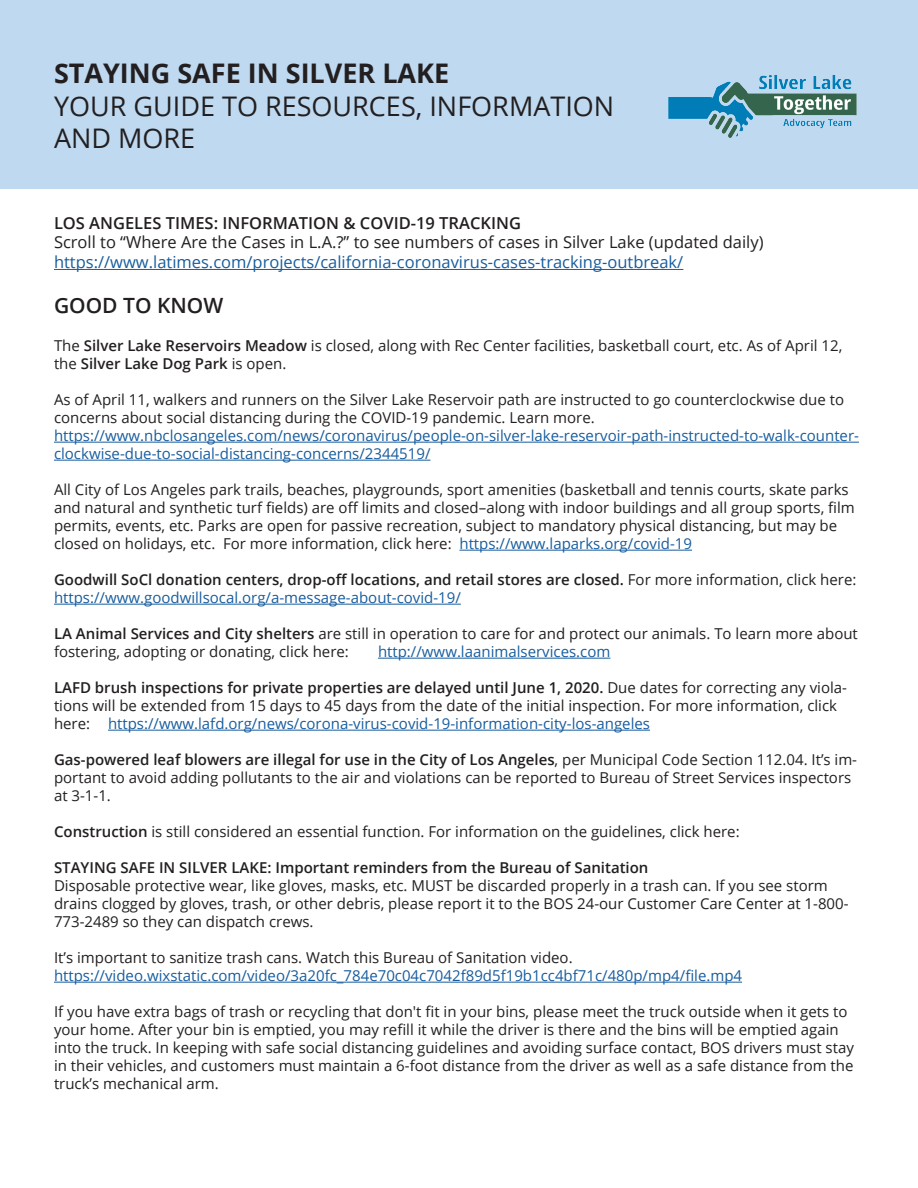
<style>
.page{position:relative;width:918px;height:1188px;background:#fff}
.page>*{position:absolute;margin:0;border:0;box-sizing:border-box;transform-origin:0 0}
.t1{font:27px/32.4px "Open Sans";color:#231f20}
.t2{font:700 27px "Open Sans";color:#231f20}
.t3{font:600 21px "Open Sans";color:#231f20}
.t4{font:16.5px "Open Sans";color:#175d9e}
.t5{font:16.5px "Open Sans";color:#231f20}
.t6{font:600 16.5px "Open Sans";color:#231f20}
.t7{font:15px/18px "Open Sans";color:#231f20}
.t8{font:15px/18px "Open Sans";color:#175d9e}
.t9{font:600 15px "Open Sans";color:#231f20}
.s1{font-weight:600}
.s2{color:#175d9e}
.s3{font-weight:400}
</style>
<div class="page">
<hr style="left:54px;top:269px;width:629px;height:1px;background:#175d9e">
<hr style="left:54px;top:442px;width:805px;height:1px;background:#175d9e">
<hr style="left:54px;top:460px;width:376px;height:1px;background:#175d9e">
<hr style="left:459px;top:550px;width:233px;height:1px;background:#175d9e">
<hr style="left:54px;top:604px;width:407px;height:1px;background:#175d9e">
<hr style="left:378px;top:658px;width:232px;height:1px;background:#175d9e">
<hr style="left:108px;top:730px;width:542px;height:1px;background:#175d9e">
<hr style="left:54px;top:982px;width:688px;height:1px;background:#175d9e">
<div style="left:0;top:0;width:918px;height:189px;background:#bed9f0"></div>
<img style="left:668px;top:75px;width:189px;height:63px">
<p class="t2" style="left:54px;top:54px;width:397px">STAYING SAFE IN SILVER LAKE</p>
<p class="t1" style="left:54px;top:89px;width:562px">YOUR GUIDE TO RESOURCES, INFORMATION<br>AND MORE</p>
<p class="t6" style="left:54px;top:211px;width:469px">LOS ANGELES TIMES: INFORMATION &amp; COVID-19 TRACKING</p>
<p class="t5" style="left:54px;top:231px;width:711px">Scroll to “Where Are the Cases in L.A.?” to see numbers of cases in Silver Lake (updated daily)</p>
<p class="t4" style="left:54px;top:251px;width:631px">https://www.latimes.com/projects/california-coronavirus-cases-tracking-outbreak/</p>
<p class="t3" style="left:54px;top:291px;width:171px">GOOD TO KNOW</p>
<p class="t7" style="left:54px;top:336px;width:790px">The <span class="s1">Silver Lake Reservoirs Meadow</span> is closed, along with Rec Center facilities, basketball court, etc. As of April 12, the <span class="s1">Silver Lake Dog Park</span> is open.</p>
<p class="t7" style="left:54px;top:390px;width:792px">As of April 11, walkers and runners on the Silver Lake Reservoir path are instructed to go counterclockwise due to concerns about social distancing during the COVID-19 pandemic. Learn more.</p>
<p class="t8" style="left:54px;top:426px;width:806px">https://www.nbclosangeles.com/news/coronavirus/people-on-silver-lake-reservoir-path-instructed-to-walk-counter&shy;clockwise-due-to-social-distancing-concerns/2344519/</p>
<p class="t7" style="left:54px;top:480px;width:802px">All City of Los Angeles park trails, beaches, playgrounds, sport amenities (basketball and tennis courts, skate parks and natural and synthetic turf fields) are off limits and closed–along with indoor buildings and all group sports, film permits, events, etc. Parks are open for passive recreation, subject to mandatory physical distancing, but may be closed on holidays, etc. For more information, click here: <span class="s2">https://www.laparks.org/covid-19</span></p>
<p class="t9" style="left:54px;top:569px;width:804px">Goodwill SoCl donation centers, drop-off locations, and retail stores are closed. <span class="s3">For more information, click here:</span></p>
<p class="t8" style="left:54px;top:588px;width:408px">https://www.goodwillsocal.org/a-message-about-covid-19/</p>
<p class="t7" style="left:54px;top:624px;width:805px"><span class="s1">LA Animal Services and City shelters</span> are still in operation to care for and protect our animals. To learn more about fostering, adopting or donating, click here:</p>
<p class="t8" style="left:378px;top:642px;width:234px">http://www.laanimalservices.com</p>
<p class="t7" style="left:54px;top:678px;width:795px"><span class="s1">LAFD brush inspections for private properties are delayed until June 1, 2020.</span> Due dates for correcting any viola&shy;tions will be extended from 15 days to 45 days from the date of the initial inspection. For more information, click here: <span class="s2">https://www.lafd.org/news/corona-virus-covid-19-information-city-los-angeles</span></p>
<p class="t7" style="left:54px;top:750px;width:805px"><span class="s1">Gas-powered leaf blowers are illegal for use in the City of Los Angeles</span>, per Municipal Code Section 112.04. It’s im&shy;portant to avoid adding pollutants to the air and violations can be reported to Bureau of Street Services inspectors at 3-1-1.</p>
<p class="t7" style="left:54px;top:822px;width:687px"><span class="s1">Construction</span> is still considered an essential function. For information on the guidelines, click here:</p>
<p class="t9" style="left:54px;top:857px;width:596px">STAYING SAFE IN SILVER LAKE: Important reminders from the Bureau of Sanitation</p>
<p class="t7" style="left:54px;top:876px;width:796px">Disposable protective wear, like gloves, masks, etc. MUST be discarded properly in a trash can. If you see storm drains clogged by gloves, trash, or other debris, please report it to the BOS 24-our Customer Care Center at 1-800-<br>773-2489 so they can dispatch crews.</p>
<p class="t7" style="left:54px;top:948px;width:520px">It’s important to sanitize trash cans. Watch this Bureau of Sanitation video.</p>
<p class="t8" style="left:54px;top:966px;width:690px">https://video.wixstatic.com/video/3a20fc_784e70c04c7042f89d5f19b1cc4bf71c/480p/mp4/file.mp4</p>
<p class="t7" style="left:54px;top:1002px;width:801px">If you have extra bags of trash or recycling that don't fit in your bins, please meet the truck outside when it gets to your home. After your bin is emptied, you may refill it while the driver is there and the bins will be emptied again into the truck. In keeping with safe social distancing guidelines and avoiding surface contact, BOS drivers must stay in their vehicles, and customers must maintain a 6-foot distance from the driver as well as a safe distance from the truck’s mechanical arm.</p>
</div>
